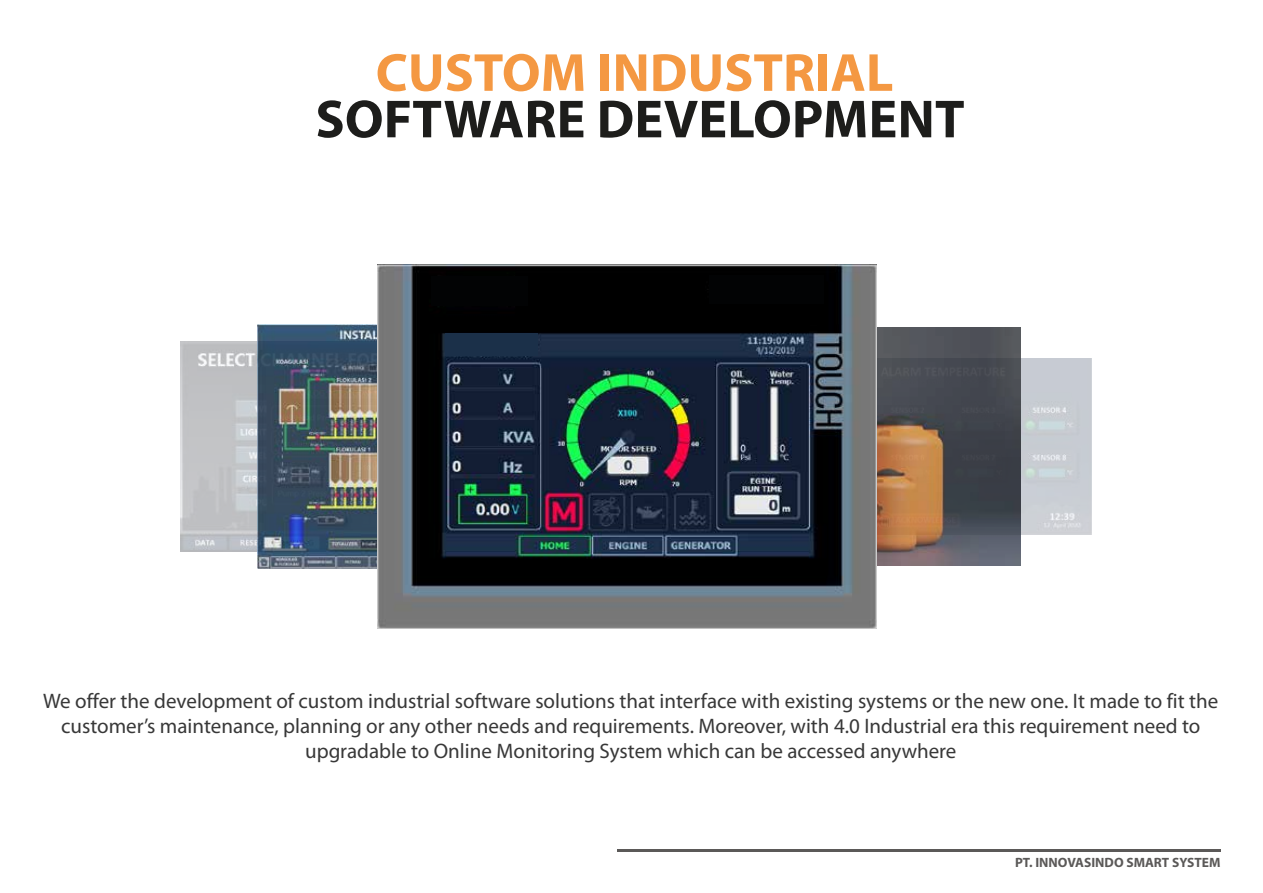
<style>
.page{position:relative;width:1263px;height:893px;background:#fff}
.page>*{position:absolute;margin:0;border:0;box-sizing:border-box;transform-origin:0 0}
.t1{font:700 54px "Myriad Pro";letter-spacing:.005em;color:#1d1d1b}
.t2{font:700 54px "Myriad Pro";color:#f49842}
.t3{font:21px/25.2px "Myriad Pro";color:#383838;text-align:center}
.t4{font:700 13.5px "Myriad Pro";color:#5b5958}
</style>
<div class="page">
<hr style="left:617px;top:850px;width:603px;height:2px;background:#5b5958">
<img style="left:1020px;top:358px;width:71px;height:177px">
<img style="left:180px;top:342px;width:78px;height:209px">
<img style="left:258px;top:324px;width:119px;height:245px">
<img style="left:877px;top:328px;width:143px;height:237px">
<img style="left:377px;top:265px;width:500px;height:363px">
<div style="left:431px;top:276px;width:97px;height:30px;background:#020304"></div>
<div style="left:709px;top:276px;width:114px;height:28px;background:#020304"></div>
<div style="left:445px;top:333px;width:93px;height:23px;background:#1b3049"></div>
<h1 class="t2" style="left:376px;top:52px;width:519px">CUSTOM INDUSTRIAL</h1>
<h1 class="t1" style="left:315px;top:98px;width:650px">SOFTWARE DEVELOPMENT</h1>
<p class="t3" style="left:43px;top:690px;width:1177px">We offer the development of custom industrial software solutions that interface with existing systems or the new one. It made to fit the customer’s maintenance, planning or any other needs and requirements. Moreover, with 4.0 Industrial era this requirement need to upgradable to Online Monitoring System which can be accessed anywhere</p>
<p class="t4" style="left:1015px;top:857px;width:207px">PT. INNOVASINDO SMART SYSTEM</p>
</div>
